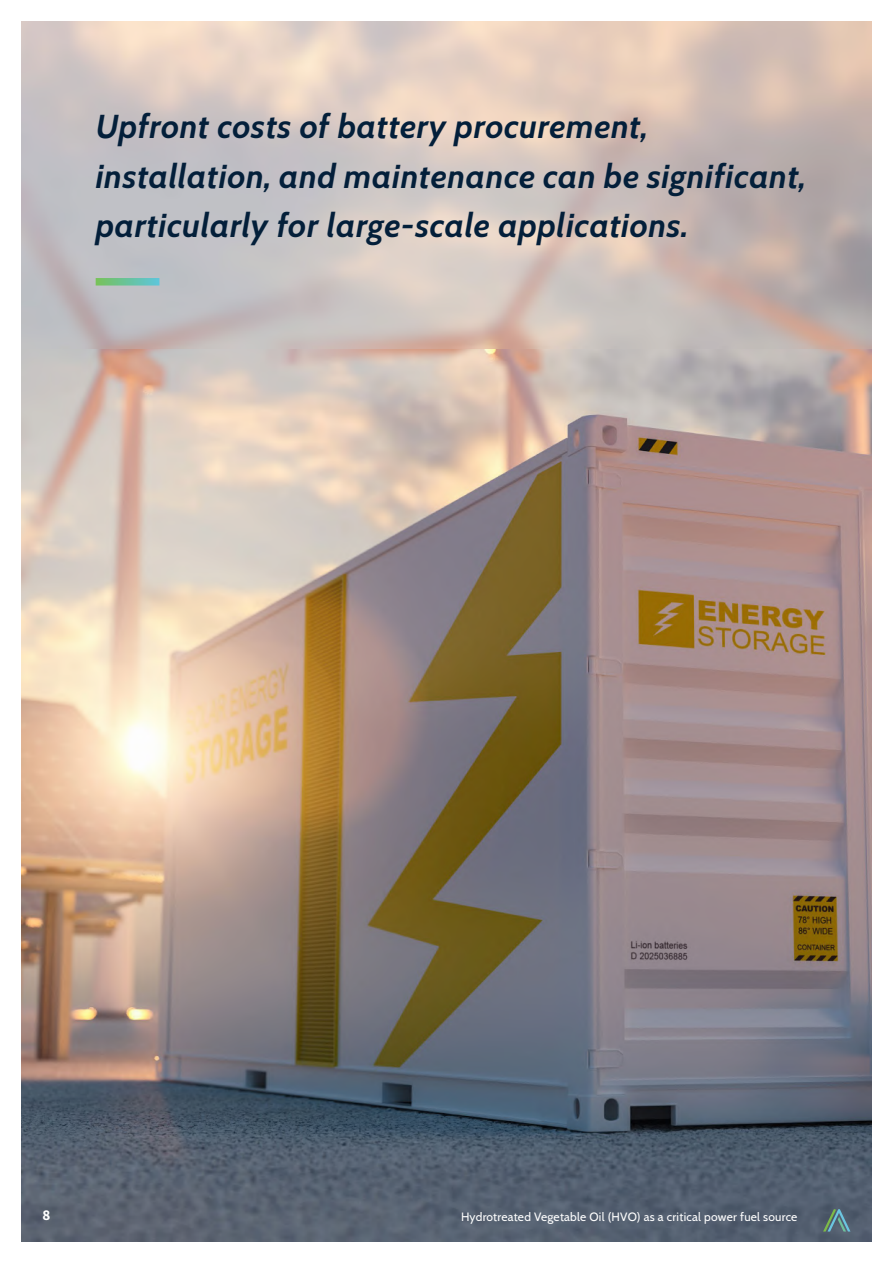
<style>
.page{position:relative;width:893px;height:1263px;background:#fff}
.page>*{position:absolute;margin:0;border:0;box-sizing:border-box;transform-origin:0 0}
.t1{font:italic 700 33px/49.5px "Cabin";letter-spacing:.02em;color:#031f3a}
.t2{font:15px "Source Sans Variable";color:#fff}
.t3{font:12px "Cabin";letter-spacing:.02em;color:#fff}
</style>
<div class="page">
<img style="left:21px;top:349px;width:851px;height:893px">
<svg style="left:96px;top:278px;width:63px;height:7px"></svg>
<svg style="left:823px;top:1209px;width:27px;height:22px"></svg>
<p class="t1" style="left:96px;top:99px;width:712px">Upfront costs of battery procurement, installation, and maintenance can be significant, particularly for large-scale applications.</p>
<p class="t2" style="left:43px;top:1206px;width:9px">8</p>
<p class="t3" style="left:461px;top:1207px;width:338px">Hydrotreated Vegetable Oil (HVO) as a critical power fuel source</p>
</div>
